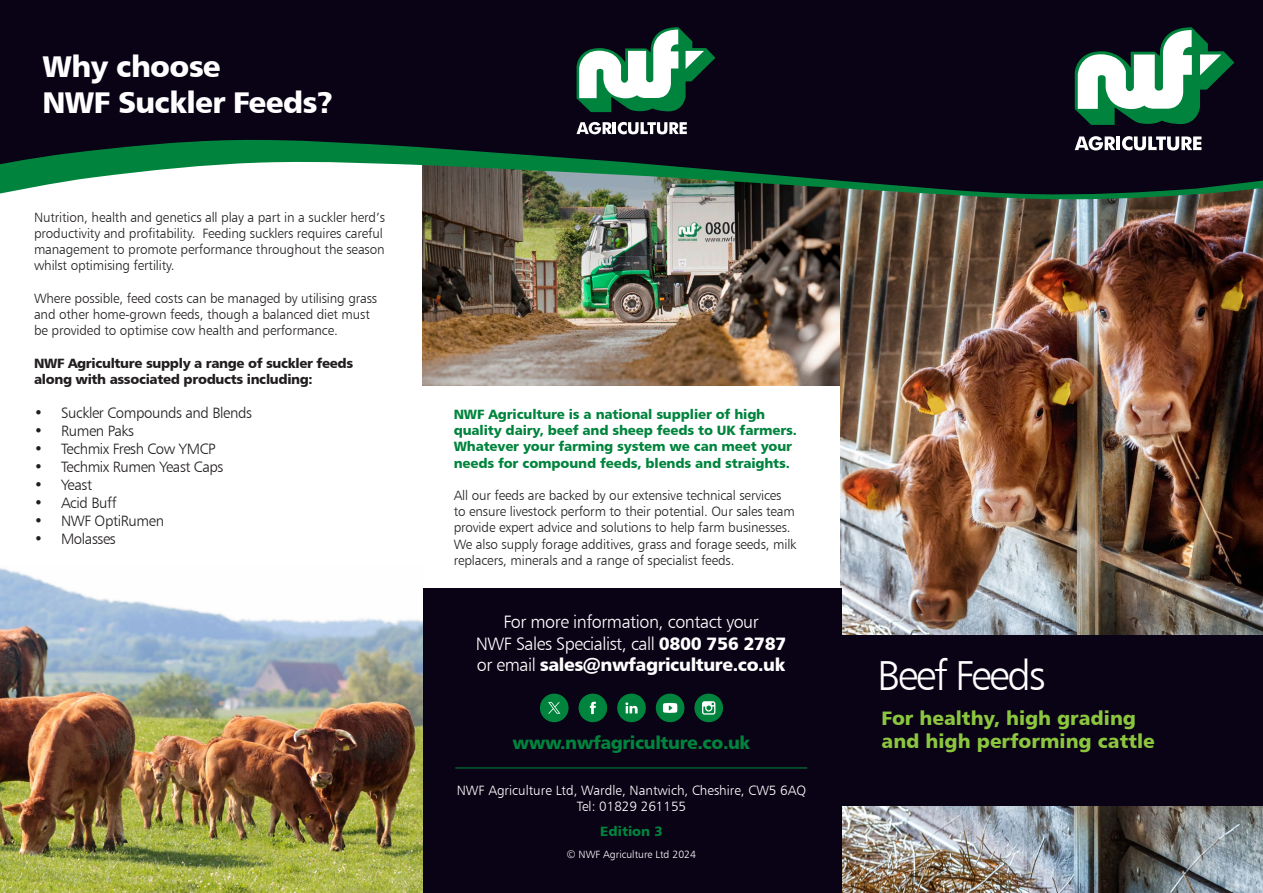
<style>
.page{position:relative;width:1263px;height:893px;background:#fff}
.page>*{position:absolute;margin:0;border:0;box-sizing:border-box;transform-origin:0 0}
.t1{font:42px "Humanist 777 BT Light B";letter-spacing:-.05em;color:#fff}
.t2{font:30px "Humanist 777 BT Black B";letter-spacing:-.025em;color:#fff}
.t3{font:19.5px/23.4px "Humanist 777 BT Black B";color:#8bc63e}
.t4{font:18px "Humanist 777 BT Light B";letter-spacing:-.025em;color:#fff}
.t5{font:18px "Humanist 777 BT Black B";letter-spacing:-.025em;color:#fff}
.t6{font:18px "Humanist 777 BT Black B";letter-spacing:-.025em;color:#00843d}
.t7{font:15px "Humanist 777 BT Light B";letter-spacing:-.025em;color:#231f20}
.t8{font:13.5px/16.2px "Humanist 777 BT Light B";letter-spacing:-.01em;color:#231f20}
.t9{font:13.5px/16.2px "Humanist 777 BT Black B";letter-spacing:-.01em;color:#00843d}
.t10{font:13.5px/16.2px "Humanist 777 BT Black B";letter-spacing:-.025em;color:#231f20}
.t11{font:13.5px "Humanist 777 BT Light B";color:#fff}
.t12{font:10.5px "Humanist 777 BT Light B";color:#fff}
.s1{font-family:"Humanist 777 BT Black B"}
.s2{font-family:"Humanist 777 BT Light B"}
.s3{font-family:"Open Sans";font-weight:300}
</style>
<div class="page">
<img style="left:422px;top:203px;width:419px;height:182px">
<img style="left:842px;top:806px;width:421px;height:87px">
<img style="left:841px;top:203px;width:422px;height:432px">
<div style="left:841px;top:635px;width:422px;height:171px;background:#0a0215"></div>
<div style="left:421px;top:588px;width:421px;height:305px;background:#0a0215"></div>
<img style="left:0;top:568px;width:422px;height:325px">
<div style="left:0;top:0;width:1263px;height:139px;background:#0a0215"></div>
<svg style="left:0;top:139px;width:1263px;height:64px"></svg>
<svg style="left:1075px;top:27px;width:159px;height:98px"></svg>
<svg style="left:1075px;top:136px;width:40px;height:14px"></svg>
<hr style="left:1116px;top:136px;width:4px;height:14px;background:#fff">
<svg style="left:1122px;top:136px;width:79px;height:14px"></svg>
<svg style="left:576px;top:27px;width:139px;height:85px"></svg>
<svg style="left:576px;top:122px;width:111px;height:12px"></svg>
<hr style="left:455px;top:767px;width:352px;height:1px;background:#00843d">
<div style="left:578px;top:694px;width:29px;height:28px;background:#00843d;border-radius:50%"></div>
<svg style="left:590px;top:702px;width:6px;height:12px"></svg>
<div style="left:617px;top:694px;width:29px;height:28px;background:#00843d;border-radius:50%"></div>
<svg style="left:625px;top:702px;width:13px;height:11px"></svg>
<div style="left:656px;top:694px;width:28px;height:28px;background:#00843d;border-radius:50%"></div>
<svg style="left:663px;top:703px;width:14px;height:10px"></svg>
<div style="left:694px;top:694px;width:29px;height:28px;background:#00843d;border-radius:50%"></div>
<svg style="left:702px;top:701px;width:13px;height:14px"></svg>
<div style="left:540px;top:694px;width:28px;height:28px;background:#00843d;border-radius:50%"></div>
<svg style="left:548px;top:702px;width:12px;height:12px"></svg>
<p class="t2" style="left:43px;top:48px;width:180px">Why choose</p>
<p class="t2" style="left:43px;top:84px;width:292px">NWF Suckler Feeds?</p>
<p class="t8" style="left:34px;top:209px;width:352px">Nutrition, health and genetics all play a part in a suckler herd’s productivity and profitability. Feeding sucklers requires careful management to promote performance throughout the season whilst optimising fertility.</p>
<p class="t8" style="left:34px;top:290px;width:345px">Where possible, feed costs can be managed by utilising grass and other home-grown feeds, though a balanced diet must be provided to optimise cow health and performance.</p>
<p class="t10" style="left:34px;top:354px;width:321px">NWF Agriculture supply a range of suckler feeds along with associated products including:</p>
<p class="t7" style="left:34px;top:403px;width:220px">• Suckler Compounds and Blends</p>
<p class="t7" style="left:34px;top:421px;width:101px">• Rumen Paks</p>
<p class="t7" style="left:34px;top:439px;width:183px">• Techmix Fresh Cow YMCP</p>
<p class="t7" style="left:34px;top:457px;width:191px">• Techmix Rumen Yeast Caps</p>
<p class="t7" style="left:34px;top:475px;width:60px">• Yeast</p>
<p class="t7" style="left:34px;top:493px;width:84px">• Acid Buff</p>
<p class="t7" style="left:34px;top:511px;width:132px">• NWF OptiRumen</p>
<p class="t7" style="left:34px;top:529px;width:83px">• Molasses</p>
<p class="t9" style="left:454px;top:406px;width:345px">NWF Agriculture is a national supplier of high quality dairy, beef and sheep feeds to UK farmers.<br>Whatever your farming system we can meet your needs for compound feeds, blends and straights.</p>
<p class="t8" style="left:454px;top:487px;width:344px">All our feeds are backed by our extensive technical services to ensure livestock perform to their potential. Our sales team provide expert advice and solutions to help farm businesses.<br>We also supply forage additives, grass and forage seeds, milk replacers, minerals and a range of specialist feeds.</p>
<p class="t4" style="left:504px;top:611px;width:257px">For more information, contact your</p>
<p class="t4" style="left:476px;top:632px;width:312px">NWF Sales Specialist, call <span class="s1">0800 756 2787</span></p>
<p class="t5" style="left:477px;top:653px;width:310px"><span class="s2">or email</span> sales@nwfagriculture.co.uk</p>
<p class="t6" style="left:513px;top:731px;width:239px">www.nwfagriculture.co.uk</p>
<p class="t11" style="left:457px;top:782px;width:351px">NWF Agriculture Ltd, Wardle, Nantwich, Cheshire, CW5 6AQ</p>
<p class="t11" style="left:577px;top:798px;width:111px">Tel: 01829 261155</p>
<p class="t12" style="left:567px;top:848px;width:131px"><span class="s3">©</span> NWF Agriculture Ltd 2024</p>
<p class="t9" style="left:600px;top:822px;width:64px">Edition 3</p>
<p class="t1" style="left:877px;top:649px;width:170px">Beef Feeds</p>
<p class="t3" style="left:881px;top:706px;width:275px">For healthy, high grading and high performing cattle</p>
</div>
